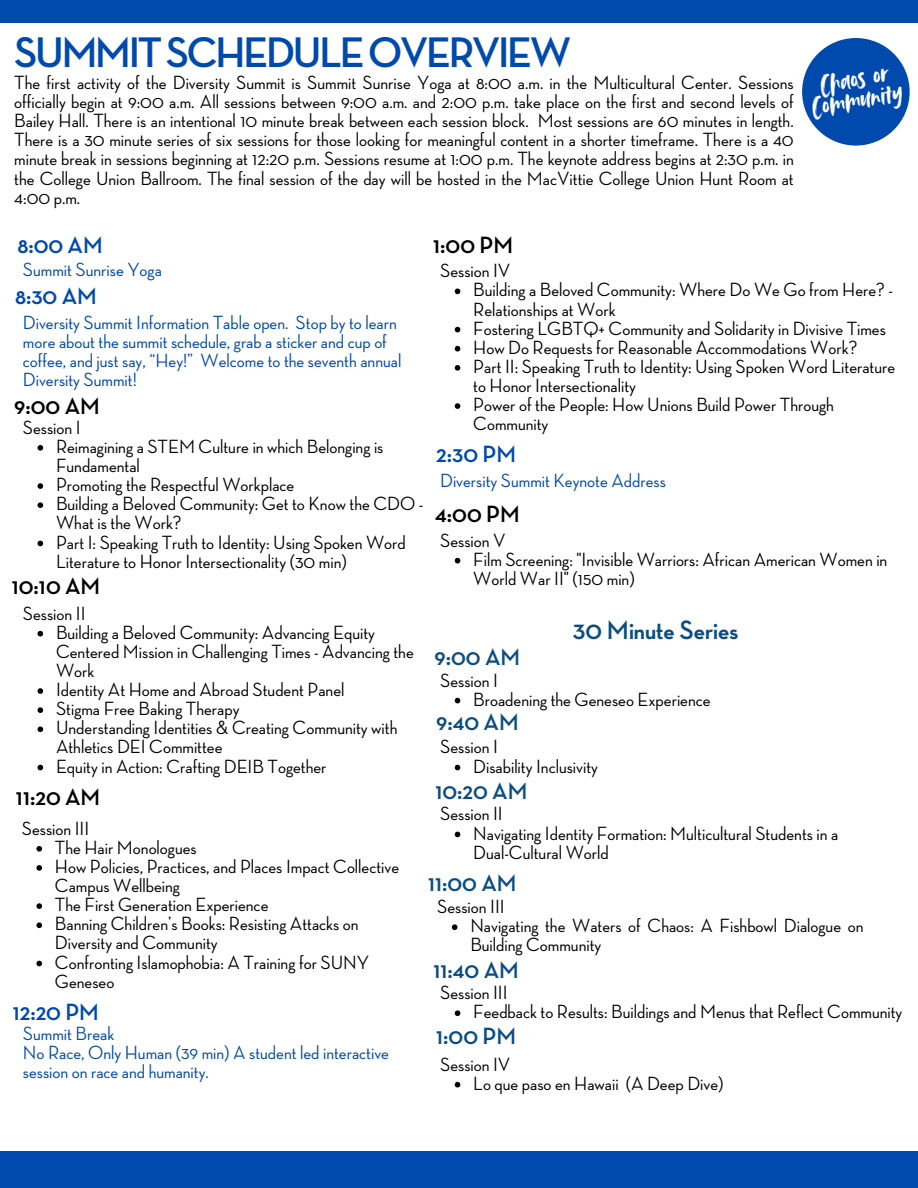
<style>
.page{position:relative;width:918px;height:1188px;background:#fff}
.page>*{position:absolute;margin:0;border:0;box-sizing:border-box;transform-origin:0 0}
.t1{font:700 43.65px "Neutraface Display";letter-spacing:-.05em;color:#004aad}
.t2{font:30.9px "Avallon Alt";color:#fff}
.t3{font:700 27px "Neutraface Display";color:#0a4d84}
.t4{font:700 24px "Neutraface Display";color:#0a4d84}
.t5{font:700 24px "Neutraface Display";color:#000}
.t6{font:700 24px "Neutraface Display";color:#004aad}
.t7{font:500 19.5px/19.2px "Neutraface Display";color:#000}
.t8{font:500 19.5px/19.2px "Neutraface Display";color:#004aad}
</style>
<div class="page">
<div style="left:0;top:1151px;width:918px;height:37px;background:#004aad"></div>
<div style="left:0;top:0;width:918px;height:23px;background:#004aad"></div>
<div style="left:802px;top:38px;width:108px;height:108px;background:#004aad;border-radius:50%"></div>
<svg style="left:38px;top:445px;width:5px;height:6px"></svg>
<svg style="left:38px;top:483px;width:5px;height:6px"></svg>
<svg style="left:38px;top:502px;width:5px;height:6px"></svg>
<svg style="left:38px;top:541px;width:5px;height:5px"></svg>
<svg style="left:38px;top:631px;width:5px;height:5px"></svg>
<svg style="left:38px;top:688px;width:5px;height:6px"></svg>
<svg style="left:38px;top:707px;width:5px;height:6px"></svg>
<svg style="left:38px;top:726px;width:5px;height:6px"></svg>
<svg style="left:38px;top:765px;width:5px;height:5px"></svg>
<svg style="left:36px;top:846px;width:6px;height:6px"></svg>
<svg style="left:36px;top:865px;width:6px;height:6px"></svg>
<svg style="left:36px;top:903px;width:6px;height:6px"></svg>
<svg style="left:36px;top:922px;width:6px;height:6px"></svg>
<svg style="left:36px;top:961px;width:6px;height:5px"></svg>
<svg style="left:455px;top:289px;width:5px;height:5px"></svg>
<svg style="left:455px;top:327px;width:5px;height:5px"></svg>
<svg style="left:455px;top:346px;width:5px;height:6px"></svg>
<svg style="left:455px;top:365px;width:5px;height:6px"></svg>
<svg style="left:455px;top:403px;width:5px;height:6px"></svg>
<svg style="left:455px;top:558px;width:5px;height:5px"></svg>
<svg style="left:455px;top:698px;width:5px;height:5px"></svg>
<svg style="left:455px;top:765px;width:5px;height:5px"></svg>
<svg style="left:455px;top:832px;width:5px;height:5px"></svg>
<svg style="left:452px;top:924px;width:5px;height:6px"></svg>
<svg style="left:455px;top:1010px;width:5px;height:6px"></svg>
<svg style="left:455px;top:1082px;width:5px;height:6px"></svg>
<h5 class="t1" style="left:14px;top:32px;width:558px">SUMMITSCHEDULEOVERVIEW</h5>
<p class="t7" style="left:14px;top:74px;width:781px;text-align:justify">The first activity of the Diversity Summit is Summit Sunrise Yoga at 8:00 a.m. in the Multicultural Center. Sessions officially begin at 9:00 a.m. All sessions between 9:00 a.m. and 2:00 p.m. take place on the first and second levels of Bailey Hall. There is an intentional 10 minute break between each session block. Most sessions are 60 minutes in length.<br>There is a 30 minute series of six sessions for those looking for meaningful content in a shorter timeframe. There is a 40 minute break in sessions beginning at 12:20 p.m. Sessions resume at 1:00 p.m. The keynote address begins at 2:30 p.m. in the College Union Ballroom. The final session of the day will be hosted in the MacVittie College Union Hunt Room at 4:00 p.m.</p>
<h1 class="t2" style="left:816px;top:67px;width:71px;rotate:-10deg">Chaos or</h1>
<h1 class="t2" style="left:808px;top:89px;width:94px;rotate:-10deg">Community</h1>
<p class="t6" style="left:17px;top:234px;width:87px">8:00 AM</p>
<h4 class="t8" style="left:23px;top:261px;width:140px">Summit Sunrise Yoga</h4>
<h5 class="t5" style="left:433px;top:234px;width:81px">1:00 PM</h5>
<p class="t7" style="left:440px;top:262px;width:72px">Session IV</p>
<p class="t7" style="left:473px;top:281px;width:421px">Building a Beloved Community: Where Do We Go from Here? -<br>Relationships at Work</p>
<p class="t7" style="left:473px;top:320px;width:414px">Fostering LGBTQ+ Community and Solidarity in Divisive Times</p>
<p class="t7" style="left:473px;top:339px;width:386px">How Do Requests for Reasonable Accommodations Work?</p>
<p class="t7" style="left:473px;top:358px;width:424px">Part II: Speaking Truth to Identity: Using Spoken Word Literature to Honor Intersectionality</p>
<h4 class="t7" style="left:473px;top:396px;width:362px">Power of the People: How Unions Build Power Through<br>Community</h4>
<h5 class="t6" style="left:436px;top:444px;width:81px">2:30 PM</h5>
<p class="t8" style="left:440px;top:472px;width:227px">Diversity Summit Keynote Address</p>
<p class="t5" style="left:435px;top:504px;width:86px">4:00 PM</p>
<p class="t7" style="left:440px;top:532px;width:67px">Session V</p>
<p class="t7" style="left:473px;top:551px;width:416px">Film Screening: "Invisible Warriors: African American Women in<br>World War II" (150 min)</p>
<h2 class="t6" style="left:15px;top:285px;width:83px">8:30 AM</h2>
<h4 class="t8" style="left:23px;top:314px;width:380px">Diversity Summit Information Table open. Stop by to learn more about the summit schedule, grab a sticker and cup of coffee, and just say, “Hey!” Welcome to the seventh annual Diversity Summit!</h4>
<h4 class="t5" style="left:14px;top:395px;width:87px">9:00 AM</h4>
<h5 class="t7" style="left:23px;top:419px;width:59px">Session I</h5>
<h5 class="t7" style="left:56px;top:438px;width:329px">Reimagining a STEM Culture in which Belonging is<br>Fundamental</h5>
<p class="t7" style="left:56px;top:476px;width:240px">Promoting the Respectful Workplace</p>
<p class="t7" style="left:56px;top:495px;width:369px">Building a Beloved Community: Get to Know the CDO -<br>What is the Work?</p>
<p class="t7" style="left:56px;top:533px;width:351px">Part I: Speaking Truth to Identity: Using Spoken Word<br>Literature to Honor Intersectionality (30 min)</p>
<p class="t5" style="left:12px;top:575px;width:90px">10:10 AM</p>
<p class="t7" style="left:23px;top:605px;width:64px">Session II</p>
<h4 class="t7" style="left:56px;top:624px;width:359px">Building a Beloved Community: Advancing Equity<br>Centered Mission in Challenging Times - Advancing the<br>Work</h4>
<h5 class="t7" style="left:56px;top:681px;width:290px">Identity At Home and Abroad Student Panel</h5>
<h4 class="t7" style="left:56px;top:700px;width:185px">Stigma Free Baking Therapy</h4>
<h5 class="t7" style="left:56px;top:719px;width:343px">Understanding Identities &amp; Creating Community with<br>Athletics DEI Committee</h5>
<p class="t7" style="left:56px;top:758px;width:272px">Equity in Action: Crafting DEIB Together</p>
<p class="t5" style="left:16px;top:786px;width:86px">11:20 AM</p>
<p class="t7" style="left:22px;top:820px;width:69px">Session III</p>
<p class="t7" style="left:55px;top:839px;width:143px">The Hair Monologues</p>
<h4 class="t7" style="left:55px;top:858px;width:346px">How Policies, Practices, and Places Impact Collective<br>Campus Wellbeing</h4>
<h5 class="t7" style="left:55px;top:896px;width:215px">The First Generation Experience</h5>
<h4 class="t7" style="left:55px;top:915px;width:305px">Banning Children’s Books: Resisting Attacks on<br>Diversity and Community</h4>
<p class="t7" style="left:55px;top:954px;width:316px">Confronting Islamophobia: A Training for SUNY<br>Geneseo</p>
<p class="t6" style="left:13px;top:1001px;width:88px">12:20 PM</p>
<h4 class="t8" style="left:23px;top:1025px;width:368px">Summit Break<br>No Race, Only Human (39 min) A student led interactive session on race and humanity.</h4>
<p class="t3" style="left:573px;top:618px;width:167px">30 Minute Series</p>
<h3 class="t4" style="left:435px;top:647px;width:87px">9:00 AM</h3>
<p class="t7" style="left:440px;top:671px;width:59px">Session I</p>
<h4 class="t7" style="left:473px;top:691px;width:239px">Broadening the Geneseo Experience</h4>
<p class="t7" style="left:440px;top:738px;width:59px">Session I</p>
<p class="t7" style="left:473px;top:758px;width:126px">Disability Inclusivity</p>
<h4 class="t7" style="left:440px;top:805px;width:64px">Session II</h4>
<p class="t7" style="left:473px;top:824px;width:367px">Navigating Identity Formation: Multicultural Students in a<br>Dual-Cultural World</p>
<h4 class="t4" style="left:436px;top:712px;width:84px">9:40 AM</h4>
<p class="t4" style="left:435px;top:780px;width:94px">10:20 AM</p>
<p class="t4" style="left:428px;top:872px;width:90px">11:00 AM</p>
<p class="t7" style="left:437px;top:898px;width:69px">Session III</p>
<h4 class="t7" style="left:470px;top:917px;width:395px">Navigating the Waters of Chaos: A Fishbowl Dialogue on<br>Building Community</h4>
<p class="t7" style="left:440px;top:984px;width:69px">Session III</p>
<p class="t7" style="left:473px;top:1003px;width:431px">Feedback to Results: Buildings and Menus that Reflect Community</p>
<h4 class="t7" style="left:440px;top:1056px;width:72px">Session IV</h4>
<p class="t7" style="left:473px;top:1075px;width:252px">Lo que paso en Hawaii (A Deep Dive)</p>
<h4 class="t4" style="left:433px;top:959px;width:87px">11:40 AM</h4>
<p class="t4" style="left:436px;top:1025px;width:81px">1:00 PM</p>
</div>
